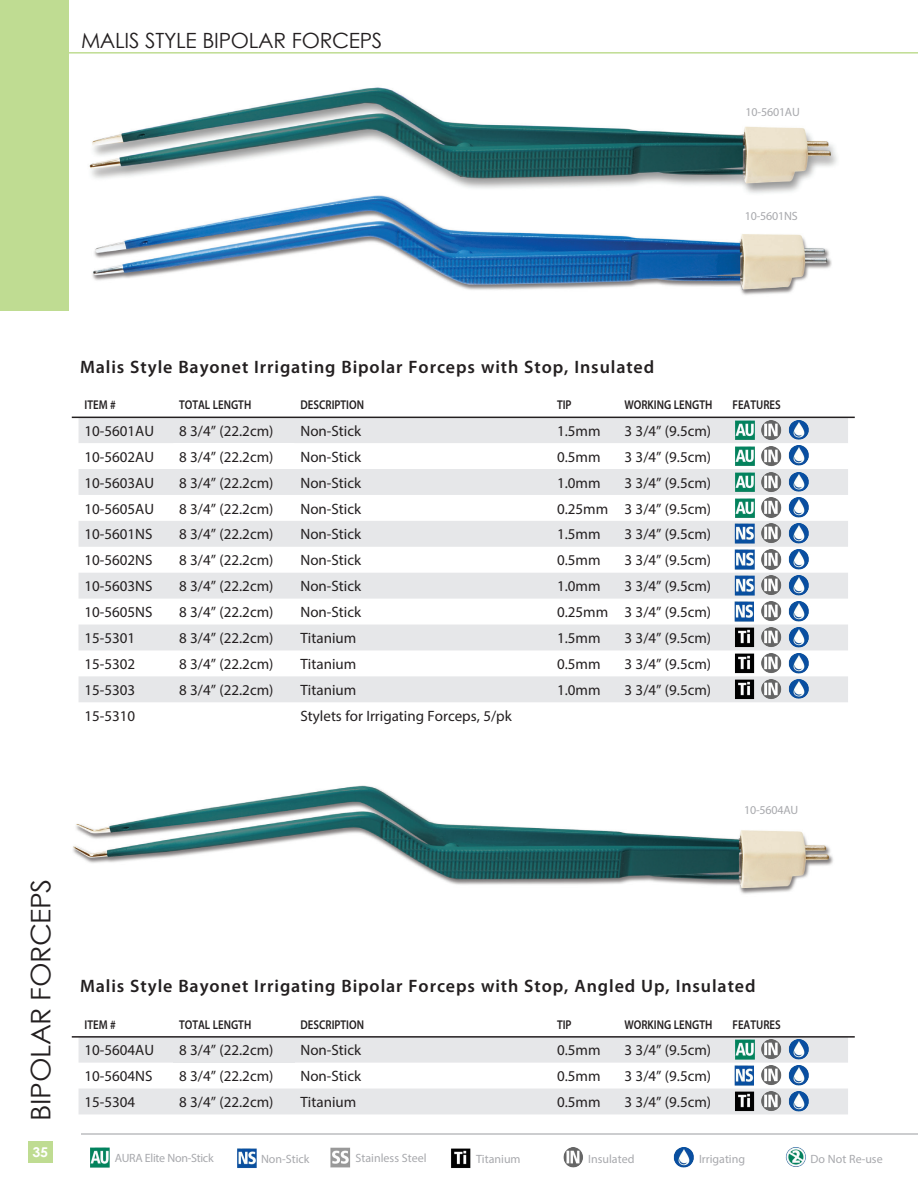
<style>
.page{position:relative;width:918px;height:1188px;background:#fff}
.page>*{position:absolute;margin:0;border:0;box-sizing:border-box;transform-origin:0 0}
.t1{font:27px "Century Gothic";letter-spacing:-.015em;color:#231f20;scale:1.05 1}
.t2{font:21px "Century Gothic";letter-spacing:-.015em;color:#231f20}
.t3{font:600 18px "Myriad Pro";letter-spacing:.05em;color:#231f20}
.t4{font:15px "Myriad Pro";color:#231f20}
.t5{font:700 13.5px "Century Gothic";color:#fff;scale:1.05 1}
.t6{font:600 12.75px "Myriad Pro";color:#231f20;scale:.85 1}
.t7{font:12px "Myriad Pro";color:#a8a9ad}
.t8{font:12px "Myriad Pro";letter-spacing:-.025em;color:#a8a9ad}
</style>
<div class="page">
<img style="left:89px;top:87px;width:748px;height:103px">
<hr style="left:0;top:52px;width:918px;height:2px;background:#bfdc92">
<div style="left:0;top:0;width:68px;height:310px;background:#bfdc92"></div>
<svg style="left:79px;top:418px;width:769px;height:284px;fill:#e6e7e9"></svg>
<div style="left:173px;top:417px;width:122px;height:26px;background:#e6e7e9"></div>
<hr style="left:72px;top:417px;width:783px;height:1px;background:#231f20">
<img style="left:735px;top:420px;width:21px;height:22px">
<img style="left:760px;top:420px;width:23px;height:21px">
<img style="left:733px;top:524px;width:23px;height:21px">
<img style="left:787px;top:420px;width:23px;height:21px">
<img style="left:760px;top:446px;width:23px;height:21px">
<img style="left:787px;top:446px;width:23px;height:21px">
<img style="left:787px;top:472px;width:23px;height:21px">
<img style="left:787px;top:498px;width:23px;height:21px">
<img style="left:760px;top:498px;width:23px;height:20px">
<img style="left:760px;top:472px;width:23px;height:21px">
<img style="left:735px;top:446px;width:21px;height:22px">
<img style="left:735px;top:472px;width:21px;height:22px">
<img style="left:735px;top:498px;width:21px;height:22px">
<img style="left:733px;top:550px;width:23px;height:21px">
<img style="left:733px;top:576px;width:23px;height:20px">
<img style="left:733px;top:602px;width:23px;height:20px">
<img style="left:733px;top:628px;width:23px;height:22px">
<img style="left:733px;top:654px;width:23px;height:22px">
<img style="left:733px;top:680px;width:23px;height:22px">
<img style="left:760px;top:524px;width:23px;height:20px">
<img style="left:760px;top:550px;width:23px;height:20px">
<img style="left:760px;top:576px;width:23px;height:20px">
<img style="left:760px;top:601px;width:23px;height:21px">
<img style="left:760px;top:628px;width:23px;height:20px">
<img style="left:760px;top:653px;width:23px;height:21px">
<img style="left:760px;top:679px;width:23px;height:21px">
<img style="left:787px;top:524px;width:23px;height:21px">
<img style="left:787px;top:550px;width:23px;height:21px">
<img style="left:787px;top:576px;width:23px;height:21px">
<img style="left:787px;top:602px;width:23px;height:20px">
<img style="left:787px;top:628px;width:23px;height:21px">
<img style="left:787px;top:654px;width:23px;height:20px">
<img style="left:787px;top:679px;width:23px;height:21px">
<svg style="left:79px;top:1038px;width:769px;height:76px;fill:#e6e7e9"></svg>
<div style="left:173px;top:1037px;width:122px;height:26px;background:#e6e7e9"></div>
<hr style="left:72px;top:1036px;width:783px;height:2px;background:#231f20">
<img style="left:735px;top:1040px;width:21px;height:22px">
<img style="left:760px;top:1040px;width:23px;height:20px">
<img style="left:733px;top:1066px;width:23px;height:20px">
<img style="left:787px;top:1040px;width:23px;height:21px">
<img style="left:760px;top:1066px;width:23px;height:20px">
<img style="left:787px;top:1066px;width:23px;height:20px">
<img style="left:787px;top:1092px;width:23px;height:21px">
<img style="left:760px;top:1092px;width:23px;height:20px">
<img style="left:733px;top:1092px;width:23px;height:22px">
<img style="left:73px;top:785px;width:760px;height:109px">
<img style="left:92px;top:190px;width:740px;height:105px">
<hr style="left:81px;top:1133px;width:837px;height:2px;background:#bcbdc0">
<div style="left:28px;top:1141px;width:25px;height:22px;background:#bfdc92"></div>
<img style="left:90px;top:1148px;width:20px;height:20px">
<img style="left:237px;top:1148px;width:20px;height:20px">
<img style="left:330px;top:1148px;width:21px;height:20px">
<img style="left:451px;top:1148px;width:20px;height:20px">
<img style="left:563px;top:1148px;width:20px;height:20px">
<img style="left:673px;top:1148px;width:21px;height:20px">
<img style="left:785px;top:1147px;width:21px;height:20px">
<p class="t2" style="left:81px;top:26px;width:303px">MALIS STYLE BIPOLAR FORCEPS</p>
<p class="t7" style="left:746px;top:104px;width:56px">10-5601AU</p>
<p class="t7" style="left:745px;top:209px;width:54px">10-5601NS</p>
<p class="t3" style="left:80px;top:356px;width:576px">Malis Style Bayonet Irrigating Bipolar Forceps with Stop, Insulated</p>
<p class="t6" style="left:85px;top:397px;width:38px">ITEM #</p>
<p class="t6" style="left:179px;top:397px;width:86px">TOTAL LENGTH</p>
<p class="t6" style="left:301px;top:397px;width:76px">DESCRIPTION</p>
<p class="t6" style="left:557px;top:397px;width:19px">TIP</p>
<p class="t6" style="left:624px;top:397px;width:105px">WORKING LENGTH</p>
<p class="t6" style="left:733px;top:397px;width:58px">FEATURES</p>
<p class="t4" style="left:85px;top:421px;width:71px">10-5601AU</p>
<p class="t4" style="left:179px;top:421px;width:96px">8 3/4” (22.2cm)</p>
<p class="t4" style="left:301px;top:421px;width:62px">Non-Stick</p>
<p class="t4" style="left:557px;top:421px;width:45px">1.5mm</p>
<p class="t4" style="left:624px;top:421px;width:88px">3 3/4” (9.5cm)</p>
<p class="t4" style="left:85px;top:447px;width:71px">10-5602AU</p>
<p class="t4" style="left:179px;top:447px;width:96px">8 3/4” (22.2cm)</p>
<p class="t4" style="left:301px;top:447px;width:62px">Non-Stick</p>
<p class="t4" style="left:557px;top:447px;width:45px">0.5mm</p>
<p class="t4" style="left:624px;top:447px;width:88px">3 3/4” (9.5cm)</p>
<p class="t4" style="left:85px;top:473px;width:71px">10-5603AU</p>
<p class="t4" style="left:179px;top:473px;width:96px">8 3/4” (22.2cm)</p>
<p class="t4" style="left:301px;top:473px;width:62px">Non-Stick</p>
<p class="t4" style="left:557px;top:473px;width:45px">1.0mm</p>
<p class="t4" style="left:624px;top:473px;width:88px">3 3/4” (9.5cm)</p>
<p class="t4" style="left:85px;top:499px;width:71px">10-5605AU</p>
<p class="t4" style="left:179px;top:499px;width:96px">8 3/4” (22.2cm)</p>
<p class="t4" style="left:301px;top:499px;width:62px">Non-Stick</p>
<p class="t4" style="left:557px;top:499px;width:53px">0.25mm</p>
<p class="t4" style="left:624px;top:499px;width:88px">3 3/4” (9.5cm)</p>
<p class="t4" style="left:85px;top:525px;width:70px">10-5601NS</p>
<p class="t4" style="left:179px;top:525px;width:96px">8 3/4” (22.2cm)</p>
<p class="t4" style="left:301px;top:525px;width:62px">Non-Stick</p>
<p class="t4" style="left:557px;top:525px;width:45px">1.5mm</p>
<p class="t4" style="left:624px;top:525px;width:88px">3 3/4” (9.5cm)</p>
<p class="t4" style="left:85px;top:551px;width:70px">10-5602NS</p>
<p class="t4" style="left:179px;top:551px;width:96px">8 3/4” (22.2cm)</p>
<p class="t4" style="left:301px;top:551px;width:62px">Non-Stick</p>
<p class="t4" style="left:557px;top:551px;width:45px">0.5mm</p>
<p class="t4" style="left:624px;top:551px;width:88px">3 3/4” (9.5cm)</p>
<p class="t4" style="left:85px;top:577px;width:70px">10-5603NS</p>
<p class="t4" style="left:179px;top:577px;width:96px">8 3/4” (22.2cm)</p>
<p class="t4" style="left:301px;top:577px;width:62px">Non-Stick</p>
<p class="t4" style="left:557px;top:577px;width:45px">1.0mm</p>
<p class="t4" style="left:624px;top:577px;width:88px">3 3/4” (9.5cm)</p>
<p class="t4" style="left:85px;top:603px;width:70px">10-5605NS</p>
<p class="t4" style="left:179px;top:603px;width:96px">8 3/4” (22.2cm)</p>
<p class="t4" style="left:301px;top:603px;width:62px">Non-Stick</p>
<p class="t4" style="left:557px;top:603px;width:53px">0.25mm</p>
<p class="t4" style="left:624px;top:603px;width:88px">3 3/4” (9.5cm)</p>
<p class="t4" style="left:85px;top:629px;width:52px">15-5301</p>
<p class="t4" style="left:179px;top:629px;width:96px">8 3/4” (22.2cm)</p>
<p class="t4" style="left:301px;top:629px;width:57px">Titanium</p>
<p class="t4" style="left:557px;top:629px;width:45px">1.5mm</p>
<p class="t4" style="left:624px;top:629px;width:88px">3 3/4” (9.5cm)</p>
<p class="t4" style="left:85px;top:655px;width:52px">15-5302</p>
<p class="t4" style="left:179px;top:655px;width:96px">8 3/4” (22.2cm)</p>
<p class="t4" style="left:301px;top:655px;width:57px">Titanium</p>
<p class="t4" style="left:557px;top:655px;width:45px">0.5mm</p>
<p class="t4" style="left:624px;top:655px;width:88px">3 3/4” (9.5cm)</p>
<p class="t4" style="left:85px;top:681px;width:52px">15-5303</p>
<p class="t4" style="left:179px;top:681px;width:96px">8 3/4” (22.2cm)</p>
<p class="t4" style="left:301px;top:681px;width:57px">Titanium</p>
<p class="t4" style="left:557px;top:681px;width:45px">1.0mm</p>
<p class="t4" style="left:624px;top:681px;width:88px">3 3/4” (9.5cm)</p>
<p class="t4" style="left:85px;top:707px;width:52px">15-5310</p>
<p class="t4" style="left:301px;top:707px;width:213px">Stylets for Irrigating Forceps, 5/pk</p>
<p class="t1" style="left:22px;top:1120px;width:232px;rotate:-90deg">BIPOLAR FORCEPS</p>
<p class="t5" style="left:32px;top:1142px;width:16px">35</p>
<p class="t7" style="left:744px;top:803px;width:56px">10-5604AU</p>
<p class="t3" style="left:80px;top:975px;width:677px">Malis Style Bayonet Irrigating Bipolar Forceps with Stop, Angled Up, Insulated</p>
<p class="t6" style="left:85px;top:1016px;width:38px">ITEM #</p>
<p class="t6" style="left:179px;top:1016px;width:86px">TOTAL LENGTH</p>
<p class="t6" style="left:301px;top:1016px;width:76px">DESCRIPTION</p>
<p class="t6" style="left:557px;top:1016px;width:19px">TIP</p>
<p class="t6" style="left:624px;top:1016px;width:105px">WORKING LENGTH</p>
<p class="t6" style="left:733px;top:1016px;width:58px">FEATURES</p>
<p class="t4" style="left:85px;top:1041px;width:71px">10-5604AU</p>
<p class="t4" style="left:179px;top:1041px;width:96px">8 3/4” (22.2cm)</p>
<p class="t4" style="left:301px;top:1041px;width:62px">Non-Stick</p>
<p class="t4" style="left:557px;top:1041px;width:45px">0.5mm</p>
<p class="t4" style="left:624px;top:1041px;width:88px">3 3/4” (9.5cm)</p>
<p class="t4" style="left:85px;top:1067px;width:70px">10-5604NS</p>
<p class="t4" style="left:179px;top:1067px;width:96px">8 3/4” (22.2cm)</p>
<p class="t4" style="left:301px;top:1067px;width:62px">Non-Stick</p>
<p class="t4" style="left:557px;top:1067px;width:45px">0.5mm</p>
<p class="t4" style="left:624px;top:1067px;width:88px">3 3/4” (9.5cm)</p>
<p class="t4" style="left:85px;top:1093px;width:52px">15-5304</p>
<p class="t4" style="left:179px;top:1093px;width:96px">8 3/4” (22.2cm)</p>
<p class="t4" style="left:301px;top:1093px;width:57px">Titanium</p>
<p class="t4" style="left:557px;top:1093px;width:45px">0.5mm</p>
<p class="t4" style="left:624px;top:1093px;width:88px">3 3/4” (9.5cm)</p>
<p class="t8" style="left:115px;top:1150px;width:100px">AURA Elite Non-Stick</p>
<p class="t7" style="left:261px;top:1151px;width:50px">Non-Stick</p>
<p class="t7" style="left:356px;top:1150px;width:73px">Stainless Steel</p>
<p class="t7" style="left:476px;top:1151px;width:46px">Titanium</p>
<p class="t7" style="left:588px;top:1151px;width:48px">Insulated</p>
<p class="t7" style="left:699px;top:1151px;width:48px">Irrigating</p>
<p class="t7" style="left:811px;top:1151px;width:74px">Do Not Re-use</p>
</div>
